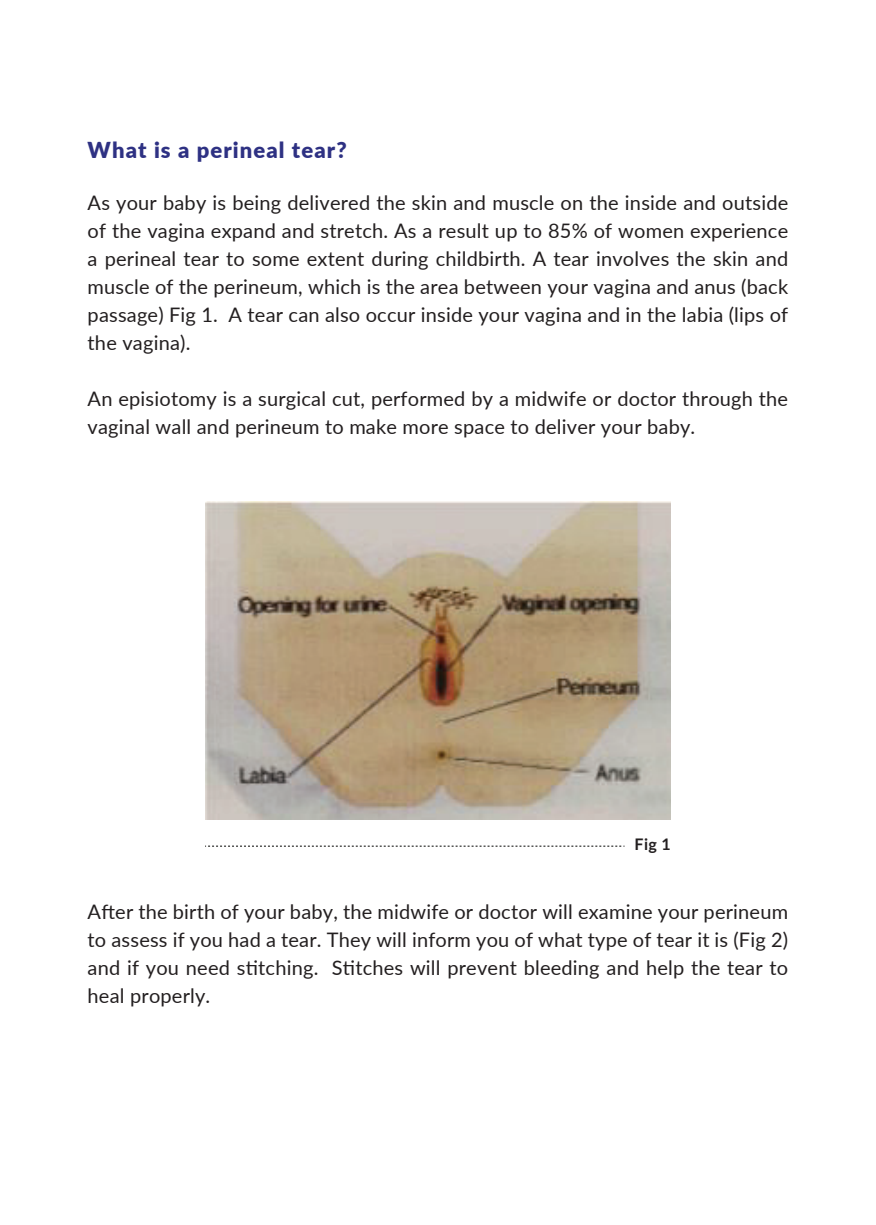
<style>
.page{position:relative;width:876px;height:1225px;background:#fff}
.page>*{position:absolute;margin:0;border:0;box-sizing:border-box;transform-origin:0 0}
.t1{font:900 22px "Lato";letter-spacing:.05em;color:#2e3183}
.t2{font:20px/28px "Lato";letter-spacing:.01em;color:#231f20;text-align:justify}
.t3{font:700 16px "Lato";color:#231f20}
</style>
<div class="page">
<img style="left:205px;top:501px;width:466px;height:319px">
<svg style="left:205px;top:846px;width:419px;height:1px"></svg>
<p class="t1" style="left:88px;top:133px;width:261px">What is a perineal tear?</p>
<p class="t2" style="left:88px;top:188px;width:702px">As your baby is being delivered the skin and muscle on the inside and outside of the vagina expand and stretch. As a result up to 85% of women experience a perineal tear to some extent during childbirth. A tear involves the skin and muscle of the perineum, which is the area between your vagina and anus (back passage) Fig 1. A tear can also occur inside your vagina and in the labia (lips of the vagina).</p>
<p class="t2" style="left:88px;top:384px;width:702px">An episiotomy is a surgical cut, performed by a midwife or doctor through the vaginal wall and perineum to make more space to deliver your baby.</p>
<p class="t3" style="left:635px;top:832px;width:38px">Fig 1</p>
<p class="t2" style="left:88px;top:897px;width:702px">After the birth of your baby, the midwife or doctor will examine your perineum to assess if you had a tear. They will inform you of what type of tear it is (Fig 2) and if you need stitching. Stitches will prevent bleeding and help the tear to heal properly.</p>
</div>
